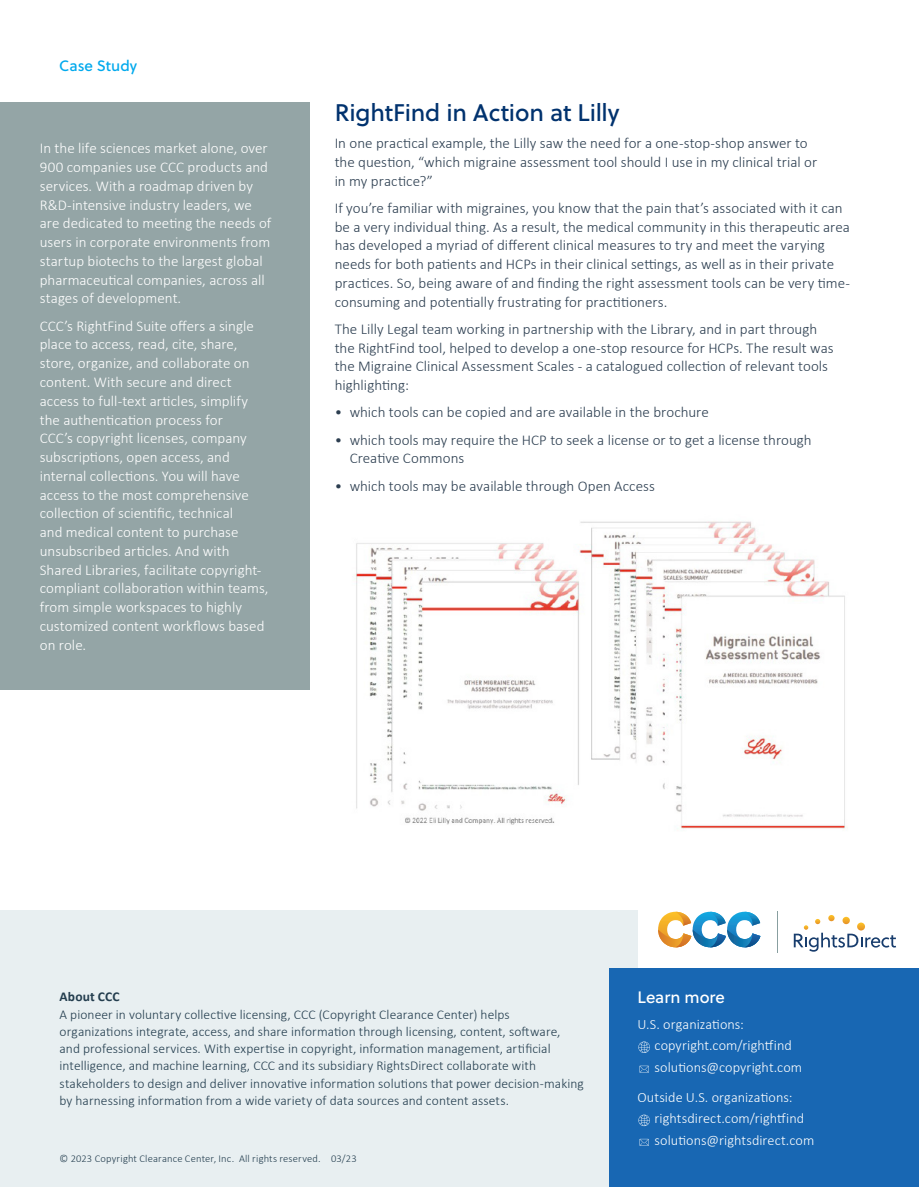
<style>
.page{position:relative;width:919px;height:1187px;background:#fff}
.page>*{position:absolute;margin:0;border:0;box-sizing:border-box;transform-origin:0 0}
.t1{font:24px "Soleil";letter-spacing:-.005em;color:#00326e}
.t2{font:16.5px "Soleil";color:#fff}
.t3{font:300 15px/18.8px "Calibri";color:#2c3e50}
.t4{font:300 15px/18.8px "Calibri";color:#fff}
.t5{font:15px "Soleil";color:#00a9ed}
.t6{font:300 14.25px "Calibri";letter-spacing:.005em;color:#fff}
.t7{font:300 13.5px/17.2px "Calibri";letter-spacing:.005em;color:#233d4e}
.t8{font:300 10.5px "Calibri";letter-spacing:.015em;color:#233d4e}
.s1{font-weight:700}
</style>
<div class="page">
<img style="left:354px;top:521px;width:493px;height:308px">
<div style="left:0;top:910px;width:637px;height:276px;background:#e8eff1"></div>
<svg style="left:658px;top:911px;width:102px;height:36px"></svg>
<svg style="left:793px;top:915px;width:103px;height:36px"></svg>
<hr style="left:777px;top:911px;width:1px;height:42px;background:#889fa0">
<div style="left:610px;top:967px;width:308px;height:219px;background:#1867b3"></div>
<svg style="left:638px;top:1041px;width:11px;height:11px"></svg>
<svg style="left:638px;top:1114px;width:11px;height:11px"></svg>
<svg style="left:639px;top:1065px;width:9px;height:7px"></svg>
<svg style="left:639px;top:1138px;width:9px;height:7px"></svg>
<div style="left:0;top:103px;width:309px;height:586px;background:#94a5a6"></div>
<p class="t5" style="left:59px;top:54px;width:80px">Case Study</p>
<p class="t4" style="left:40px;top:139px;width:233px">In the life sciences market alone, over 900 companies use CCC products and services. With a roadmap driven by R&amp;D-intensive industry leaders, we are dedicated to meeting the needs of users in corporate environments from startup biotechs to the largest global pharmaceutical companies, across all stages of development.</p>
<p class="t4" style="left:40px;top:316px;width:230px">CCC’s RightFind Suite offers a single place to access, read, cite, share, store, organize, and collaborate on content. With secure and direct access to full-text articles, simplify the authentication process for<br>CCC’s copyright licenses, company subscriptions, open access, and internal collections. You will have access to the most comprehensive collection of scientific, technical<br>and medical content to purchase unsubscribed articles. And with Shared Libraries, facilitate copyright&shy;compliant collaboration within teams, from simple workspaces to highly customized content workflows based on role.</p>
<p class="t1" style="left:334px;top:94px;width:286px">RightFind in Action at Lilly</p>
<p class="t3" style="left:334px;top:133px;width:484px">In one practical example, the Lilly saw the need for a one-stop-shop answer to the question, “which migraine assessment tool should I use in my clinical trial or in my practice?”</p>
<p class="t3" style="left:334px;top:198px;width:517px">If you’re familiar with migraines, you know that the pain that’s associated with it can be a very individual thing. As a result, the medical community in this therapeutic area has developed a myriad of different clinical measures to try and meet the varying needs for both patients and HCPs in their clinical settings, as well as in their private practices. So, being aware of and finding the right assessment tools can be very time&shy;consuming and potentially frustrating for practitioners.</p>
<p class="t3" style="left:334px;top:319px;width:500px">The Lilly Legal team working in partnership with the Library, and in part through the RightFind tool, helped to develop a one-stop resource for HCPs. The result was the Migraine Clinical Assessment Scales - a catalogued collection of relevant tools highlighting:</p>
<p class="t3" style="left:334px;top:403px;width:375px">• which tools can be copied and are available in the brochure</p>
<p class="t3" style="left:349px;top:430px;width:463px;text-indent:-15px">• which tools may require the HCP to seek a license or to get a license through<br>Creative Commons</p>
<p class="t3" style="left:334px;top:476px;width:322px">• which tools may be available through Open Access</p>
<p class="t7" style="left:60px;top:988px;width:526px"><span class="s1">About CCC<br></span>A pioneer in voluntary collective licensing, CCC (Copyright Clearance Center) helps organizations integrate, access, and share information through licensing, content, software, and professional services. With expertise in copyright, information management, artificial intelligence, and machine learning, CCC and its subsidiary RightsDirect collaborate with stakeholders to design and deliver innovative information solutions that power decision-making by harnessing information from a wide variety of data sources and content assets.</p>
<p class="t2" style="left:637px;top:984px;width:89px">Learn more</p>
<p class="t6" style="left:637px;top:1015px;width:108px">U.S. organizations:</p>
<p class="t6" style="left:654px;top:1036px;width:139px">copyright.com/rightfind</p>
<p class="t6" style="left:654px;top:1058px;width:149px">solutions@copyright.com</p>
<p class="t6" style="left:637px;top:1088px;width:156px">Outside U.S. organizations:</p>
<p class="t6" style="left:654px;top:1109px;width:151px">rightsdirect.com/rightfind</p>
<p class="t6" style="left:654px;top:1131px;width:161px">solutions@rightsdirect.com</p>
<p class="t8" style="left:60px;top:1152px;width:298px">© 2023 Copyright Clearance Center, Inc. All rights reserved. 03/23</p>
</div>
